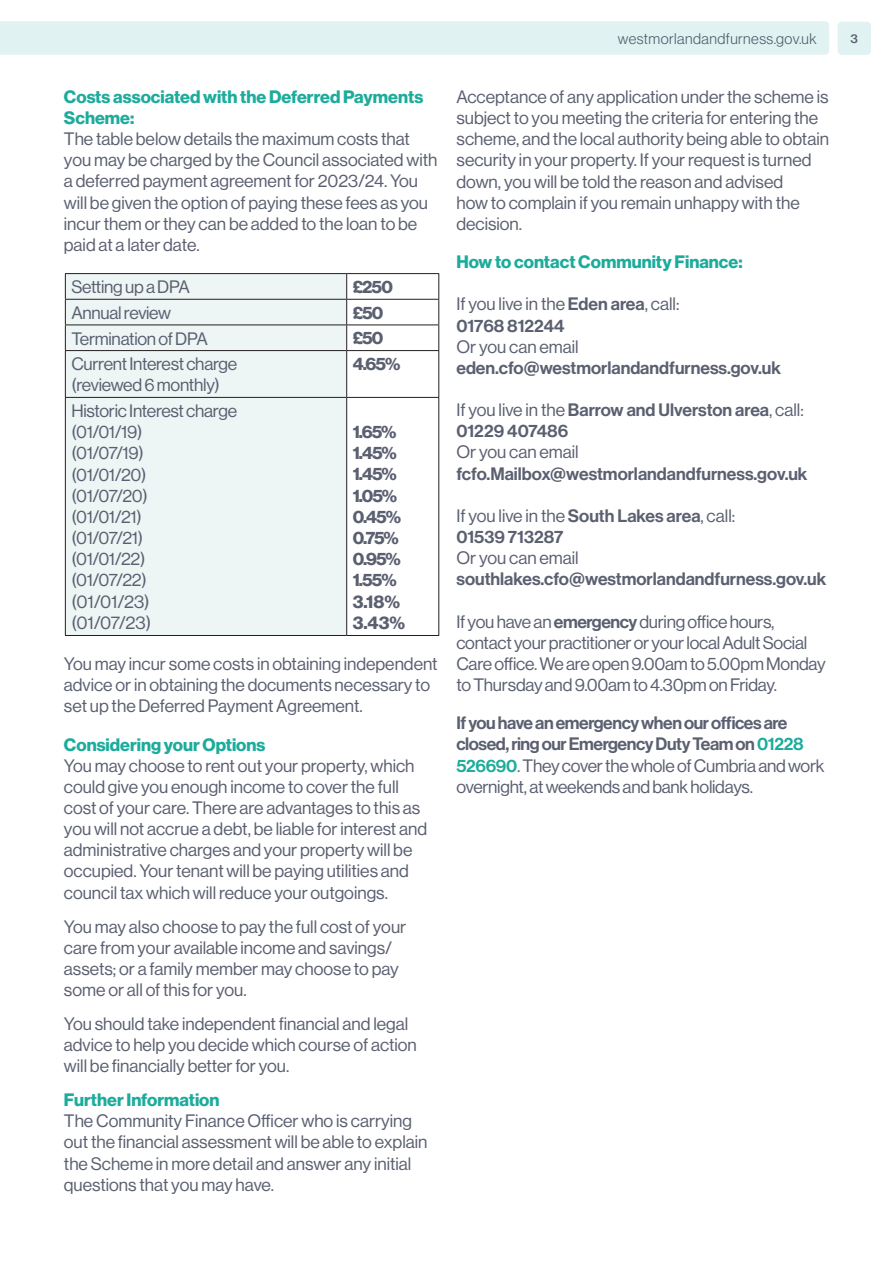
<style>
.page{position:relative;width:893px;height:1263px;background:#fff}
.page>*{position:absolute;margin:0;border:0;box-sizing:border-box;transform-origin:0 0}
.t1{font:18px "N Haas Grotesk DS Pro 55 Rg";letter-spacing:-.015em;color:#5b6071}
.t2{font:18px/21.6px "N Haas Grotesk DS Pro 75 Bd";color:#5b6071}
.t3{font:17.7px/21.1px "N Haas Grotesk DS Pro 55 Rg";color:#5b6071}
.t4{font:17.7px "N Haas Grotesk DS Pro 65 Md";color:#5b6071}
.t5{font:17.7px/21.1px "N Haas Grotesk DS Pro 65 Md";letter-spacing:-.025em;color:#5b6071}
.t6{font:17.7px/21.1px "N Haas Grotesk DS Pro 75 Bd";color:#1dac9c}
.t7{font:17.7px/21.1px "N Haas Grotesk DS Pro 75 Bd";letter-spacing:-.05em;color:#5b6071}
.t8{font:15px "N Haas Grotesk DS Pro 45 Lt";letter-spacing:.03em;color:#5b6071}
.t9{font:12px "N Haas Grotesk TX Pro 65 Md";color:#5b6071}
.s1{font-family:"N Haas Grotesk DS Pro 65 Md"}
.s2{font-family:"N Haas Grotesk DS Pro 55 Rg"}
.s3{color:#1dac9c}
</style>
<div class="page">
<div style="left:66px;top:274px;width:280px;height:361px;background:#edf6f5"></div>
<hr style="left:65px;top:273px;width:282px;height:1px;background:#231f20">
<hr style="left:347px;top:273px;width:92px;height:1px;background:#231f20">
<hr style="left:65px;top:299px;width:282px;height:1px;background:#231f20">
<hr style="left:347px;top:299px;width:92px;height:1px;background:#231f20">
<hr style="left:65px;top:325px;width:282px;height:1px;background:#231f20">
<svg style="left:65px;top:274px;width:1px;height:76px"></svg>
<hr style="left:347px;top:325px;width:92px;height:1px;background:#231f20">
<svg style="left:346px;top:274px;width:1px;height:76px"></svg>
<svg style="left:438px;top:274px;width:1px;height:76px"></svg>
<hr style="left:65px;top:350px;width:282px;height:1px;background:#231f20">
<hr style="left:65px;top:351px;width:1px;height:46px;background:#231f20">
<hr style="left:347px;top:350px;width:92px;height:1px;background:#231f20">
<hr style="left:346px;top:351px;width:1px;height:46px;background:#231f20">
<hr style="left:438px;top:351px;width:1px;height:46px;background:#231f20">
<hr style="left:65px;top:397px;width:282px;height:1px;background:#231f20">
<hr style="left:65px;top:398px;width:1px;height:237px;background:#231f20">
<hr style="left:347px;top:397px;width:92px;height:1px;background:#231f20">
<hr style="left:346px;top:398px;width:1px;height:237px;background:#231f20">
<hr style="left:438px;top:398px;width:1px;height:237px;background:#231f20">
<hr style="left:65px;top:635px;width:282px;height:1px;background:#231f20">
<hr style="left:347px;top:635px;width:92px;height:1px;background:#231f20">
<div style="left:838px;top:22px;width:33px;height:33px;background:#e0f2f1;border-radius:4px"></div>
<div style="left:0;top:21px;width:829px;height:34px;background:#e0f2f1"></div>
<p class="t6" style="left:64px;top:86px;width:361px">Costs associated with the Deferred Payments<br>Scheme:</p>
<p class="t3" style="left:64px;top:128px;width:375px">The table below details the maximum costs that you may be charged by the Council associated with a deferred payment agreement for 2023/24. You will be given the option of paying these fees as you incur them or they can be added to the loan to be paid at a later date.</p>
<p class="t3" style="left:71px;top:277px;width:120px">Setting up a DPA</p>
<p class="t7" style="left:353px;top:277px;width:42px">£250</p>
<p class="t3" style="left:71px;top:302px;width:101px">Annual review</p>
<p class="t7" style="left:353px;top:302px;width:32px">£50</p>
<p class="t3" style="left:71px;top:328px;width:138px">Termination of DPA</p>
<p class="t7" style="left:353px;top:328px;width:32px">£50</p>
<p class="t3" style="left:71px;top:354px;width:167px">Current Interest charge (reviewed 6 monthly)</p>
<p class="t7" style="left:353px;top:354px;width:49px">4.65%</p>
<p class="t3" style="left:71px;top:400px;width:167px">Historic Interest charge (01/01/19)</p>
<p class="t3" style="left:71px;top:443px;width:74px">(01/07/19)</p>
<p class="t3" style="left:71px;top:464px;width:77px">(01/01/20)</p>
<p class="t3" style="left:71px;top:485px;width:78px">(01/07/20)</p>
<p class="t3" style="left:71px;top:506px;width:72px">(01/01/21)</p>
<p class="t3" style="left:71px;top:527px;width:73px">(01/07/21)</p>
<p class="t3" style="left:71px;top:548px;width:76px">(01/01/22)</p>
<p class="t3" style="left:71px;top:570px;width:77px">(01/07/22)</p>
<p class="t1" style="left:71px;top:591px;width:80px">(01/01/23)</p>
<p class="t1" style="left:71px;top:613px;width:81px">(01/07/23)</p>
<p class="t7" style="left:353px;top:422px;width:45px">1.65%</p>
<p class="t7" style="left:353px;top:443px;width:46px">1.45%</p>
<p class="t7" style="left:353px;top:464px;width:46px">1.45%</p>
<p class="t7" style="left:353px;top:485px;width:46px">1.05%</p>
<p class="t7" style="left:353px;top:506px;width:50px">0.45%</p>
<p class="t7" style="left:353px;top:527px;width:48px">0.75%</p>
<p class="t7" style="left:353px;top:548px;width:50px">0.95%<br>1.55%</p>
<p class="t2" style="left:353px;top:591px;width:54px">3.18%<br>3.43%</p>
<p class="t3" style="left:64px;top:653px;width:375px">You may incur some costs in obtaining independent advice or in obtaining the documents necessary to set up the Deferred Payment Agreement.</p>
<p class="t6" style="left:64px;top:734px;width:203px">Considering your Options</p>
<p class="t3" style="left:64px;top:755px;width:365px">You may choose to rent out your property, which could give you enough income to cover the full cost of your care. There are advantages to this as you will not accrue a debt, be liable for interest and administrative charges and your property will be occupied. Your tenant will be paying utilities and council tax which will reduce your outgoings.</p>
<p class="t3" style="left:64px;top:916px;width:344px">You may also choose to pay the full cost of your care from your available income and savings/ assets; or a family member may choose to pay some or all of this for you.</p>
<p class="t3" style="left:64px;top:1013px;width:355px">You should take independent financial and legal advice to help you decide which course of action will be financially better for you.</p>
<p class="t6" style="left:64px;top:1089px;width:157px">Further Information</p>
<p class="t3" style="left:64px;top:1110px;width:365px">The Community Finance Officer who is carrying out the financial assessment will be able to explain the Scheme in more detail and answer any initial questions that you may have.</p>
<p class="t8" style="left:618px;top:30px;width:200px">westmorlandandfurness.gov.uk</p>
<p class="t9" style="left:850px;top:31px;width:9px">3</p>
<p class="t3" style="left:456px;top:86px;width:374px">Acceptance of any application under the scheme is subject to you meeting the criteria for entering the scheme, and the local authority being able to obtain security in your property. If your request is turned down, you will be told the reason and advised<br>how to complain if you remain unhappy with the decision.</p>
<p class="t6" style="left:456px;top:251px;width:288px">How to contact Community Finance:</p>
<p class="t3" style="left:456px;top:294px;width:225px">If you live in the <span class="s1">Eden area</span>, call:</p>
<p class="t4" style="left:456px;top:315px;width:110px">01768 812244</p>
<p class="t3" style="left:456px;top:336px;width:124px">Or you can email</p>
<p class="t4" style="left:456px;top:357px;width:326px">eden.cfo@westmorlandandfurness.gov.uk</p>
<p class="t4" style="left:456px;top:400px;width:349px"><span class="s2">If you live in the</span> Barrow and Ulverston area<span class="s2">, call:</span></p>
<p class="t4" style="left:456px;top:421px;width:113px">01229 407486</p>
<p class="t3" style="left:456px;top:442px;width:124px">Or you can email</p>
<p class="t4" style="left:456px;top:463px;width:353px">fcfo.Mailbox@westmorlandandfurness.gov.uk</p>
<p class="t3" style="left:456px;top:505px;width:280px">If you live in the <span class="s1">South Lakes area</span>, call:</p>
<p class="t4" style="left:456px;top:526px;width:109px">01539 713287</p>
<p class="t3" style="left:456px;top:547px;width:124px">Or you can email</p>
<p class="t4" style="left:456px;top:569px;width:371px">southlakes.cfo@westmorlandandfurness.gov.uk</p>
<p class="t3" style="left:456px;top:611px;width:371px">If you have an <span class="s1">emergency</span> during office hours, contact your practitioner or your local Adult Social Care office. We are open 9.00am to 5.00pm Monday to Thursday and 9.00am to 4.30pm on Friday.</p>
<p class="t5" style="left:456px;top:713px;width:370px">If you have an emergency when our offices are closed, ring our Emergency Duty Team on <span class="s3">01228<br>526690</span><span class="s2">. They cover the whole of Cumbria and work overnight, at weekends and bank holidays.</span></p>
</div>
